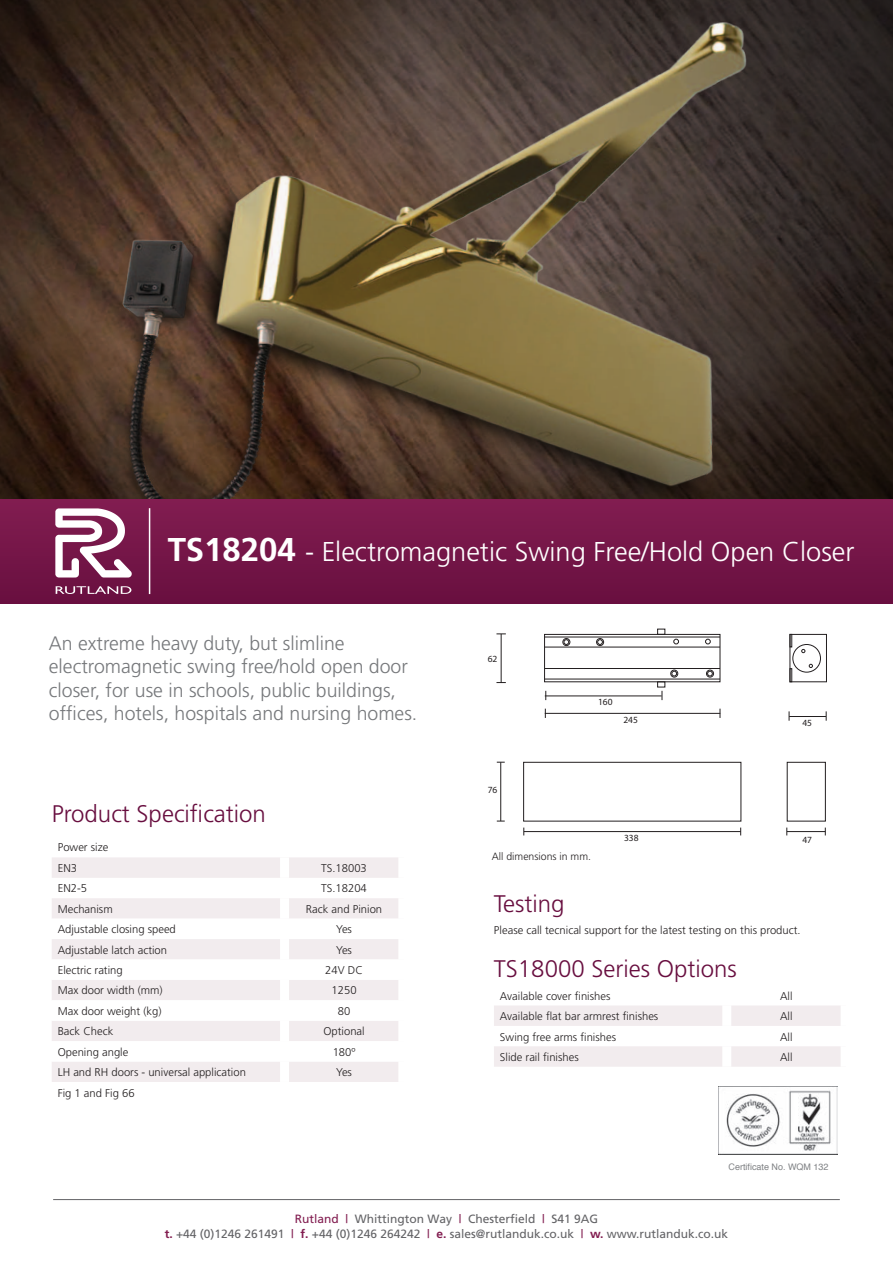
<style>
.page{position:relative;width:893px;height:1263px;background:#fff}
.page>*{position:absolute;margin:0;border:0;box-sizing:border-box;transform-origin:0 0}
.t1{font:300 27.15px "Frutiger";color:#fff}
.t2{font:300 24px "Frutiger";color:#680e3f}
.t3{font:300 19.5px/23.4px "Frutiger";color:#76787b}
.t4{font:12px/15px "Frutiger";color:#636366;text-align:center}
.t5{font:300 11.25px/20.5px "Frutiger";color:#231f20}
.t6{font:300 10.5px "Frutiger";color:#231f20}
.t7{font:300 9.45px "The Sans";color:#231f20}
.t8{font:9px "Helvetica";color:#808285}
.s1{font-weight:700;font-size:33px}
.s2{color:#821d50}
.s3{font-weight:700;color:#821d50}
</style>
<div class="page">
<img style="left:0;top:0;width:893px;height:701px">
<div style="left:0;top:500px;width:893px;height:104px;background:#751648"></div>
<svg style="left:55px;top:508px;width:77px;height:70px"></svg>
<svg style="left:56px;top:586px;width:75px;height:8px"></svg>
<hr style="left:149px;top:508px;width:1px;height:86px;background:#fff">
<div style="left:52px;top:857px;width:346px;height:21px;background:#f2ecee"></div>
<div style="left:52px;top:898px;width:346px;height:184px;background:#f2ecee"></div>
<svg style="left:52px;top:919px;width:346px;height:142px"></svg>
<div style="left:280px;top:857px;width:9px;height:21px;background:#fff"></div>
<div style="left:280px;top:898px;width:9px;height:21px;background:#fff"></div>
<div style="left:280px;top:919px;width:9px;height:20px;background:#fff"></div>
<div style="left:280px;top:939px;width:9px;height:20px;background:#fff"></div>
<div style="left:280px;top:959px;width:9px;height:21px;background:#fff"></div>
<div style="left:280px;top:980px;width:9px;height:20px;background:#fff"></div>
<div style="left:280px;top:1000px;width:9px;height:21px;background:#fff"></div>
<div style="left:280px;top:1021px;width:9px;height:20px;background:#fff"></div>
<div style="left:280px;top:1041px;width:9px;height:20px;background:#fff"></div>
<div style="left:280px;top:1061px;width:9px;height:21px;background:#fff"></div>
<img style="left:719px;top:1087px;width:118px;height:68px">
<svg style="left:494px;top:1006px;width:347px;height:61px"></svg>
<div style="left:722px;top:1005px;width:9px;height:21px;background:#fff"></div>
<div style="left:722px;top:1026px;width:9px;height:20px;background:#fff"></div>
<div style="left:722px;top:1046px;width:9px;height:21px;background:#fff"></div>
<div style="left:544px;top:634px;width:176px;height:48px;border:1px solid #231f20"></div>
<hr style="left:545px;top:637px;width:175px;height:1px;background:#231f20">
<hr style="left:545px;top:679px;width:175px;height:1px;background:#231f20">
<hr style="left:545px;top:647px;width:175px;height:1px;background:#231f20">
<hr style="left:545px;top:668px;width:175px;height:1px;background:#231f20">
<div style="left:657px;top:682px;width:8px;height:5px;border:1px solid #231f20"></div>
<div style="left:657px;top:629px;width:8px;height:5px;border:1px solid #231f20"></div>
<div style="left:790px;top:634px;width:37px;height:48px;border:1px solid #231f20"></div>
<svg style="left:790px;top:668px;width:2px;height:14px"></svg>
<svg style="left:790px;top:634px;width:2px;height:13px"></svg>
<svg style="left:705px;top:639px;width:5px;height:5px"></svg>
<svg style="left:674px;top:639px;width:5px;height:5px"></svg>
<svg style="left:708px;top:672px;width:4px;height:3px"></svg>
<div style="left:706px;top:670px;width:8px;height:7px;border:1px solid #231f20;border-radius:50%"></div>
<svg style="left:672px;top:672px;width:4px;height:3px"></svg>
<div style="left:670px;top:670px;width:8px;height:7px;border:1px solid #231f20;border-radius:50%"></div>
<svg style="left:565px;top:640px;width:3px;height:4px"></svg>
<div style="left:563px;top:638px;width:7px;height:8px;border:1px solid #231f20;border-radius:50%"></div>
<svg style="left:598px;top:640px;width:4px;height:4px"></svg>
<div style="left:596px;top:638px;width:8px;height:8px;border:1px solid #231f20;border-radius:50%"></div>
<div style="left:793px;top:644px;width:28px;height:28px;border:1px solid #231f20;border-radius:50%"></div>
<svg style="left:801px;top:649px;width:4px;height:4px"></svg>
<svg style="left:809px;top:664px;width:4px;height:4px"></svg>
<hr style="left:501px;top:634px;width:1px;height:49px;background:#231f20">
<hr style="left:545px;top:713px;width:175px;height:1px;background:#231f20">
<hr style="left:545px;top:696px;width:117px;height:1px;background:#231f20">
<hr style="left:789px;top:716px;width:37px;height:1px;background:#231f20">
<hr style="left:500px;top:762px;width:1px;height:59px;background:#231f20">
<hr style="left:524px;top:831px;width:217px;height:1px;background:#231f20">
<hr style="left:787px;top:831px;width:38px;height:1px;background:#231f20">
<div style="left:523px;top:762px;width:218px;height:59px;border:1px solid #231f20"></div>
<div style="left:787px;top:762px;width:39px;height:59px;border:1px solid #231f20"></div>
<hr style="left:53px;top:1199px;width:787px;height:1px;background:#636366">
<h1 class="t1" style="left:168px;top:536px;width:688px"><span class="s1">TS18204</span> - Electromagnetic Swing Free/Hold Open Closer</h1>
<h3 class="t3" style="left:49px;top:631px;width:370px">An extreme heavy duty, but slimline electromagnetic swing free/hold open door closer, for use in schools, public buildings, offices, hotels, hospitals and nursing homes.</h3>
<h2 class="t2" style="left:52px;top:800px;width:216px">Product Specification</h2>
<p class="t5" style="left:58px;top:837px;width:52px">Power size<br>EN3</p>
<p class="t5" style="left:321px;top:858px;width:47px">TS.18003</p>
<p class="t5" style="left:58px;top:878px;width:31px">EN2-5</p>
<p class="t5" style="left:321px;top:878px;width:47px">TS.18204</p>
<p class="t5" style="left:58px;top:899px;width:57px">Mechanism</p>
<p class="t5" style="left:306px;top:899px;width:78px">Rack and Pinion</p>
<p class="t5" style="left:58px;top:919px;width:120px">Adjustable closing speed</p>
<p class="t5" style="left:336px;top:919px;width:17px">Yes</p>
<p class="t5" style="left:58px;top:939px;width:111px">Adjustable latch action</p>
<p class="t5" style="left:336px;top:939px;width:17px">Yes</p>
<p class="t5" style="left:58px;top:960px;width:66px">Electric rating</p>
<p class="t5" style="left:325px;top:960px;width:39px">24V DC</p>
<p class="t5" style="left:58px;top:980px;width:107px">Max door width (mm)</p>
<p class="t5" style="left:332px;top:980px;width:27px">1250</p>
<p class="t5" style="left:58px;top:1001px;width:105px">Max door weight (kg)</p>
<p class="t5" style="left:338px;top:1001px;width:14px">80</p>
<p class="t5" style="left:58px;top:1021px;width:57px">Back Check</p>
<p class="t5" style="left:323px;top:1021px;width:43px">Optional</p>
<p class="t5" style="left:58px;top:1041px;width:72px">Opening angle</p>
<p class="t5" style="left:333px;top:1041px;width:24px">180º</p>
<p class="t5" style="left:58px;top:1062px;width:190px">LH and RH doors - universal application</p>
<p class="t5" style="left:336px;top:1062px;width:17px">Yes</p>
<p class="t5" style="left:58px;top:1082px;width:78px">Fig 1 and Fig 66</p>
<p class="t7" style="left:488px;top:653px;width:11px">62</p>
<p class="t7" style="left:598px;top:696px;width:16px">160</p>
<p class="t7" style="left:623px;top:714px;width:16px">245</p>
<p class="t7" style="left:802px;top:717px;width:11px">45</p>
<p class="t7" style="left:488px;top:784px;width:11px">76</p>
<p class="t6" style="left:492px;top:851px;width:101px">All dimensions in mm.</p>
<p class="t7" style="left:624px;top:832px;width:16px">338</p>
<p class="t7" style="left:802px;top:834px;width:11px">47</p>
<h2 class="t2" style="left:494px;top:890px;width:72px">Testing</h2>
<p class="t5" style="left:494px;top:920px;width:308px">Please call tecnical support for the latest testing on this product.</p>
<h2 class="t2" style="left:494px;top:955px;width:244px">TS18000 Series Options</h2>
<p class="t5" style="left:500px;top:985px;width:112px">Available cover finishes</p>
<p class="t5" style="left:780px;top:985px;width:14px">All</p>
<p class="t5" style="left:500px;top:1006px;width:160px">Available flat bar armrest finishes</p>
<p class="t5" style="left:780px;top:1006px;width:14px">All</p>
<p class="t5" style="left:500px;top:1026px;width:118px">Swing free arms finishes</p>
<p class="t5" style="left:780px;top:1026px;width:14px">All</p>
<p class="t5" style="left:500px;top:1047px;width:80px">Slide rail finishes</p>
<p class="t5" style="left:780px;top:1047px;width:14px">All</p>
<p class="t8" style="left:729px;top:1160px;width:102px">Certificate No. WQM 132</p>
<p class="t4" style="left:165px;top:1211px;width:565px"><span class="s2">Rutland |</span> Whittington Way <span class="s2">|</span> Chesterfield <span class="s2">|</span> S41 9AG<br><span class="s3">t.</span> +44 (0)1246 261491 <span class="s2">|</span> <span class="s3">f.</span> +44 (0)1246 264242 <span class="s2">|</span> <span class="s3">e.</span> sales@rutlanduk.co.uk <span class="s2">|</span> <span class="s3">w.</span> www.rutlanduk.co.uk</p>
</div>
